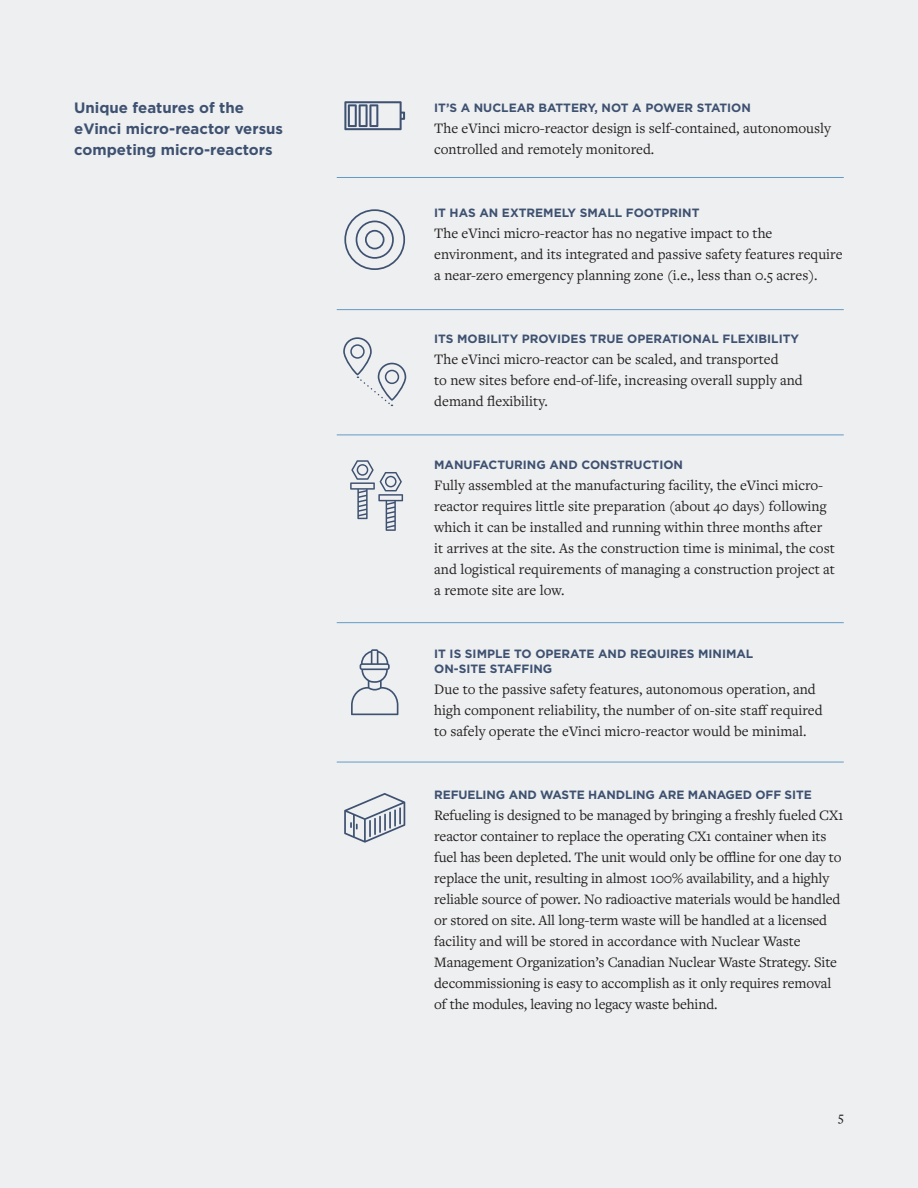
<style>
.page{position:relative;width:918px;height:1188px;background:#edeff0}
.page>*{position:absolute;margin:0;border:0;box-sizing:border-box;transform-origin:0 0}
.BODY{font:15px/21px "Freight Text Pro";color:#231f20}
.BODY-2{font:700 15px/21px "Gotham";color:#3e5171}
.t1{font:500 13.5px "Freight Text Pro";color:#231f20}
.BODY-3{font:700 12px/15px "Gotham";color:#3e5171}
</style>
<div class="page">
<hr style="left:337px;top:177px;width:507px;height:1px;background:#649ac6">
<hr style="left:337px;top:309px;width:507px;height:1px;background:#649ac6">
<hr style="left:337px;top:435px;width:507px;height:1px;background:#649ac6">
<hr style="left:337px;top:622px;width:507px;height:1px;background:#649ac6">
<hr style="left:337px;top:762px;width:507px;height:1px;background:#649ac6">
<svg style="left:344px;top:101px;width:61px;height:29px"></svg>
<div style="left:365px;top:230px;width:20px;height:19px;border:2px solid #3e5171;border-radius:50%"></div>
<div style="left:356px;top:221px;width:38px;height:38px;border:2px solid #3e5171;border-radius:50%"></div>
<div style="left:344px;top:209px;width:61px;height:61px;border:2px solid #3e5171;border-radius:50%"></div>
<svg style="left:343px;top:337px;width:63px;height:69px"></svg>
<svg style="left:351px;top:649px;width:47px;height:66px"></svg>
<svg style="left:344px;top:793px;width:61px;height:50px"></svg>
<svg style="left:350px;top:460px;width:53px;height:71px"></svg>
<p class="BODY-2" style="left:74px;top:97px;width:210px">Unique features of the eVinci micro-reactor versus competing micro-reactors</p>
<p class="BODY-3" style="left:434px;top:100px;width:318px">IT’S A NUCLEAR BATTERY, NOT A POWER STATION</p>
<p class="BODY" style="left:434px;top:117px;width:398px">The eVinci micro-reactor design is self-contained, autonomously controlled and remotely monitored.</p>
<p class="BODY-3" style="left:434px;top:205px;width:267px">IT HAS AN EXTREMELY SMALL FOOTPRINT</p>
<p class="BODY" style="left:434px;top:222px;width:410px">The eVinci micro-reactor has no negative impact to the environment, and its integrated and passive safety features require a near-zero emergency planning zone (i.e., less than 0.5 acres).</p>
<p class="BODY-3" style="left:434px;top:331px;width:366px">ITS MOBILITY PROVIDES TRUE OPERATIONAL FLEXIBILITY</p>
<p class="BODY" style="left:434px;top:348px;width:370px">The eVinci micro-reactor can be scaled, and transported<br>to new sites before end-of-life, increasing overall supply and demand flexibility.</p>
<p class="BODY-3" style="left:434px;top:457px;width:250px">MANUFACTURING AND CONSTRUCTION</p>
<p class="BODY" style="left:434px;top:474px;width:402px">Fully assembled at the manufacturing facility, the eVinci micro&shy;reactor requires little site preparation (about 40 days) following which it can be installed and running within three months after it arrives at the site. As the construction time is minimal, the cost and logistical requirements of managing a construction project at a remote site are low.</p>
<p class="BODY-3" style="left:434px;top:646px;width:321px">IT IS SIMPLE TO OPERATE AND REQUIRES MINIMAL<br>ON-SITE STAFFING</p>
<p class="BODY" style="left:434px;top:678px;width:390px">Due to the passive safety features, autonomous operation, and high component reliability, the number of on-site staff required to safely operate the eVinci micro-reactor would be minimal.</p>
<p class="BODY-3" style="left:434px;top:787px;width:379px">REFUELING AND WASTE HANDLING ARE MANAGED OFF SITE</p>
<p class="BODY" style="left:434px;top:804px;width:411px">Refueling is designed to be managed by bringing a freshly fueled CX1 reactor container to replace the operating CX1 container when its fuel has been depleted. The unit would only be offline for one day to replace the unit, resulting in almost 100% availability, and a highly reliable source of power. No radioactive materials would be handled or stored on site. All long-term waste will be handled at a licensed facility and will be stored in accordance with Nuclear Waste Management Organization’s Canadian Nuclear Waste Strategy. Site decommissioning is easy to accomplish as it only requires removal of the modules, leaving no legacy waste behind.</p>
<p class="t1" style="left:838px;top:1108px;width:7px">5</p>
</div>
